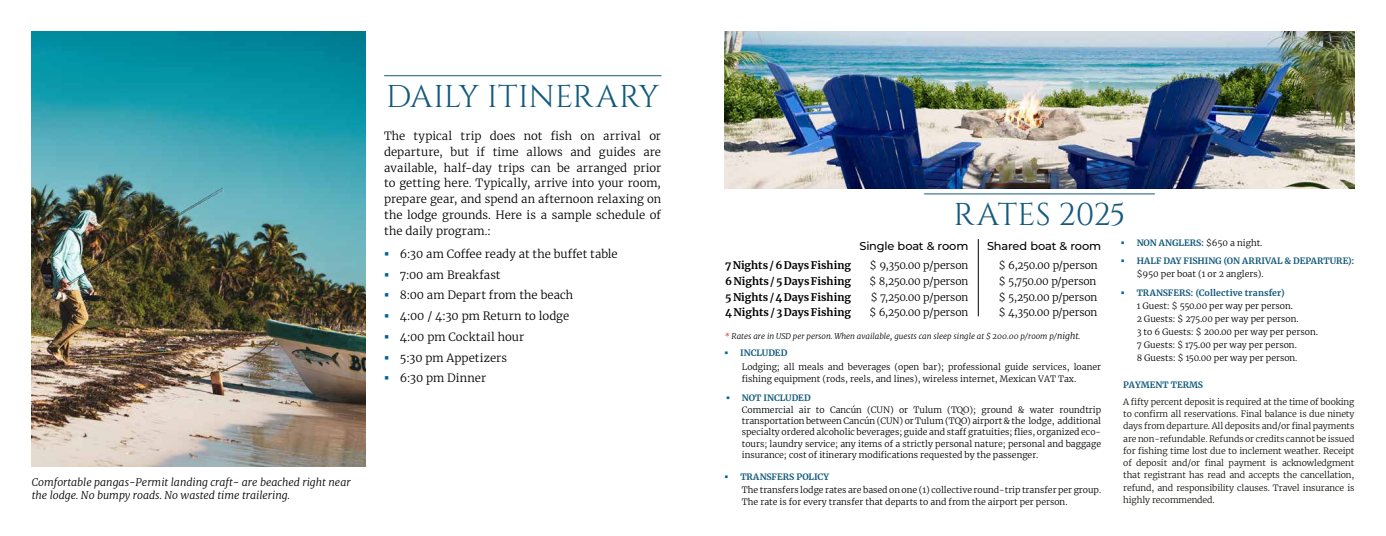
<style>
.page{position:relative;width:1386px;height:536px;background:#fff}
.page>*{position:absolute;margin:0;border:0;box-sizing:border-box;transform-origin:0 0}
.t1{font:31.5px "Cinzel";letter-spacing:-.005em;color:#135a7d}
.t2{font:300 11.38px/15.8px "Merriweather";color:#000;text-align:justify}
.t3{font:500 11.38px "Montserrat";letter-spacing:-.01em;color:#000}
.t4{font:300 10.5px/15.8px "Merriweather";letter-spacing:-.01em;color:#000}
.t5{font:italic 300 10.5px/12.6px "Merriweather";color:#000}
.t6{font:700 10.5px/15.8px "Merriweather";letter-spacing:.005em;color:#000;text-align:justify}
.t7{font:300 8.75px/11.5px "Merriweather";color:#000}
.t8{font:300 8.75px/12.2px "Merriweather";letter-spacing:-.01em;color:#12110c;text-align:justify}
.t9{font:700 8.75px/13.1px "Merriweather";color:#135a7d}
.t10{font:italic 300 7.88px "Merriweather";color:#000}
.s1{color:#006293}
.s2{color:#cd1719}
.s3{font-size:8.75px}
.s4{font-weight:700;color:#135a7d}
.s5{font-weight:300;color:#000}
</style>
<div class="page">
<hr style="left:384px;top:75px;width:277px;height:1px;background:#135a7d">
<img style="left:724px;top:32px;width:630px;height:157px">
<hr style="left:924px;top:193px;width:231px;height:1px;background:#135a7d">
<img style="left:32px;top:32px;width:334px;height:434px">
<hr style="left:978px;top:239px;width:1px;height:77px;background:#000">
<h1 class="t1" style="left:386px;top:78px;width:275px">DAILY ITINERARY</h1>
<p class="t2" style="left:384px;top:128px;width:278px">The typical trip does not fish on arrival or departure, but if time allows and guides are available, half-day trips can be arranged prior to getting here. Typically, arrive into your room, prepare gear, and spend an afternoon relaxing on the lodge grounds. Here is a sample schedule of the daily program.:</p>
<h2 class="t2" style="left:384px;top:245px;width:235px"><span class="s1">▪</span> 6:30 am Coffee ready at the buffet table</h2>
<h2 class="t2" style="left:384px;top:266px;width:118px"><span class="s1">▪</span> 7:00 am Breakfast</h2>
<h2 class="t2" style="left:384px;top:287px;width:191px"><span class="s1">▪</span> 8:00 am Depart from the beach</h2>
<h2 class="t2" style="left:384px;top:308px;width:186px"><span class="s1">▪</span> 4:00 / 4:30 pm Return to lodge</h2>
<h2 class="t2" style="left:384px;top:328px;width:142px"><span class="s1">▪</span> 4:00 pm Cocktail hour</h2>
<h2 class="t2" style="left:384px;top:349px;width:124px"><span class="s1">▪</span> 5:30 pm Appetizers</h2>
<h2 class="t2" style="left:384px;top:370px;width:104px"><span class="s1">▪</span> 6:30 pm Dinner</h2>
<p class="t5" style="left:32px;top:475px;width:320px">Comfortable pangas-Permit landing craft- are beached right near the lodge. No bumpy roads. No wasted time trailering.</p>
<h1 class="t1" style="left:954px;top:196px;width:173px">RATES 2025</h1>
<p class="t6" style="left:725px;top:257px;width:127px">7 Nights / 6 Days Fishing 6 Nights / 5 Days Fishing 5 Nights / 4 Days Fishing 4 Nights / 3 Days Fishing</p>
<h2 class="t3" style="left:859px;top:238px;width:111px">Single boat &amp; room</h2>
<h2 class="t3" style="left:987px;top:238px;width:116px">Shared boat &amp; room</h2>
<p class="t4" style="left:999px;top:257px;width:100px">$ 6,250.00 p/person $ 5,750.00 p/person $ 5,250.00 p/person $ 4,350.00 p/person</p>
<p class="t4" style="left:869px;top:257px;width:100px;text-align:justify">$ 9,350.00 p/person $ 8,250.00 p/person $ 7,250.00 p/person $ 6,250.00 p/person</p>
<p class="t10" style="left:724px;top:330px;width:358px"><span class="s2">*</span> Rates are in USD per person. When available, guests can sleep single at $ 200.00 p/room p/<span class="s3">night.</span></p>
<p class="t7" style="left:742px;top:345px;width:361px;line-height:14.4px;text-indent:-17px"><span class="s1">▪</span> <span class="s4">INCLUDED<br></span>Lodging; all meals and beverages (open bar); professional guide services, loaner</p>
<p class="t7" style="left:742px;top:372px;width:336px">fishing equipment (rods, reels, and lines), wireless internet, Mexican VAT Tax.</p>
<p class="t7" style="left:742px;top:391px;width:361px;text-indent:-16px"><span class="s1">▪</span> <span class="s4">NOT INCLUDED<br></span>Commercial air to Cancún (CUN) or Tulum (TQO); ground &amp; water roundtrip transportation between Cancún (CUN) or Tulum (TQO) airport &amp; the lodge, additional specialty ordered alcoholic beverages; guide and staff gratuities; flies, organized eco&shy;tours; laundry service; any items of a strictly personal nature; personal and baggage insurance; cost of itinerary modifications requested by the passenger.</p>
<p class="t7" style="left:742px;top:469px;width:361px;line-height:13.6px;text-indent:-17px"><span class="s1">▪</span> <span class="s4">TRANSFERS POLICY<br></span>The transfers lodge rates are based on one (1) collective round-trip transfer per group.</p>
<p class="t7" style="left:742px;top:495px;width:327px">The rate is for every transfer that departs to and from the airport per person.</p>
<p class="t9" style="left:1121px;top:236px;width:143px"><span class="s1">▪</span> NON ANGLERS: <span class="s5">$650 a night.</span></p>
<p class="t9" style="left:1137px;top:254px;width:219px;text-indent:-16px"><span class="s1">▪</span> HALF DAY FISHING (ON ARRIVAL &amp; DEPARTURE): <span class="s5">$950 per boat (1 or 2 anglers).</span></p>
<p class="t7" style="left:1137px;top:285px;width:183px;line-height:13.1px;text-indent:-16px"><span class="s1">▪</span> <span class="s4">TRANSFERS: (Collective transfer)<br></span>1 Guest: $ 550.00 per way per person.<br>2 Guests: $ 275.00 per way per person.<br>3 to 6 Guests: $ 200.00 per way per person.<br>7 Guests: $ 175.00 per way per person.<br>8 Guests: $ 150.00 per way per person.</p>
<p class="t9" style="left:1123px;top:377px;width:82px">PAYMENT TERMS</p>
<p class="t8" style="left:1123px;top:395px;width:233px">A fifty percent deposit is required at the time of booking to confirm all reservations. Final balance is due ninety days from departure. All deposits and/or final payments are non-refundable. Refunds or credits cannot be issued for fishing time lost due to inclement weather. Receipt of deposit and/or final payment is acknowledgment that registrant has read and accepts the cancellation, refund, and responsibility clauses. Travel insurance is highly recommended.</p>
</div>
